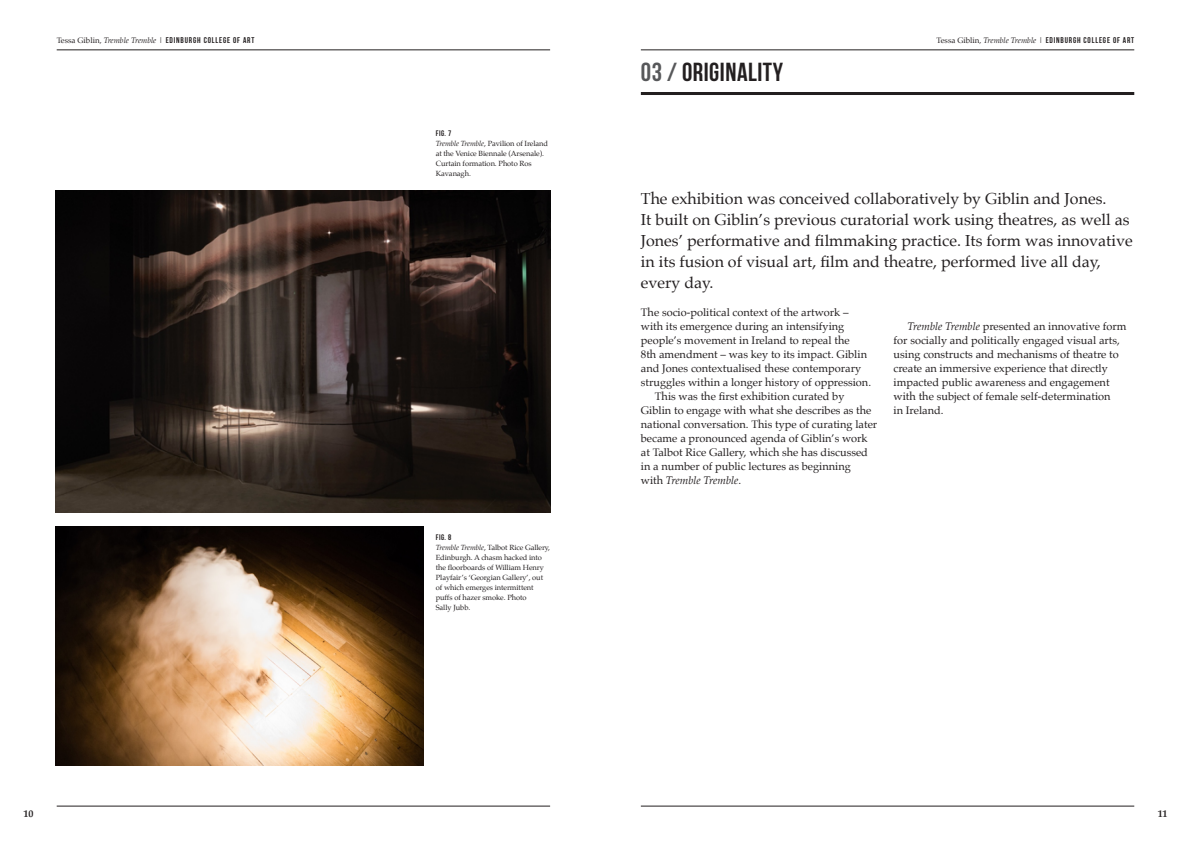
<style>
.page{position:relative;width:1191px;height:842px;background:#fff}
.page>*{position:absolute;margin:0;border:0;box-sizing:border-box;transform-origin:0 0}
._00_HEADERS{font:700 26px "Bebas Neue";letter-spacing:.02em;color:#231f20}
._02_BLACK_INTRO{font:16px/21px "Palatino";color:#231f20}
._01_INDENTED_BODY_CO{font:11px/14px "Palatino";color:#231f20}
._01a_NO_INDENT_BODY{font:11px/14px "Palatino";color:#231f20}
.t1{font:700 10px "Palatino";color:#231f20}
.t2{font:700 8.3px "Bebas Neue";letter-spacing:.1em;color:#231f20}
._04_FIGS{font:700 8px "Bebas Neue";letter-spacing:.06em;color:#231f20}
._03_CAPTIONS{font:7.5px/10px "Palatino";letter-spacing:-.01em;color:#231f20}
.s1{font-family:"Palatino";font-weight:400;font-size:8px}
.s2{font-family:"Palatino";font-weight:400;font-style:italic;font-size:8px}
.s3{color:#57585a}
.s4{font-style:italic}
</style>
<div class="page">
<hr style="left:641px;top:50px;width:493px;height:1px;background:#231f20">
<hr style="left:641px;top:806px;width:493px;height:1px;background:#231f20">
<hr style="left:57px;top:50px;width:493px;height:1px;background:#231f20">
<hr style="left:57px;top:806px;width:493px;height:1px;background:#231f20">
<hr style="left:641px;top:92px;width:493px;height:3px;background:#231f20">
<img style="left:56px;top:526px;width:368px;height:239px">
<img style="left:56px;top:190px;width:494px;height:322px">
<p class="t2" style="left:57px;top:35px;width:199px"><span class="s1">Tessa Giblin</span><span class="s2">, Tremble Tremble</span> <span class="s1">|</span> EDINBURGH COLLEGE OF ART</p>
<p class="t2" style="left:936px;top:35px;width:199px"><span class="s1">Tessa Giblin</span><span class="s2">, Tremble Tremble</span> <span class="s1">|</span> EDINBURGH COLLEGE OF ART</p>
<p class="_00_HEADERS" style="left:641px;top:58px;width:144px"><span class="s3">03 /</span> ORIGINALITY</p>
<p class="_04_FIGS" style="left:436px;top:129px;width:17px">FIG. 7</p>
<p class="_03_CAPTIONS" style="left:436px;top:138px;width:114px"><span class="s4">Tremble Tremble</span>, Pavilion of Ireland at the Venice Biennale (Arsenale).<br>Curtain formation. Photo Ros<br>Kavanagh.</p>
<p class="_04_FIGS" style="left:436px;top:533px;width:17px">FIG. 8</p>
<p class="_03_CAPTIONS" style="left:436px;top:543px;width:116px"><span class="s4">Tremble Tremble</span>, Talbot Rice Gallery,<br>Edinburgh. A chasm hacked into the floorboards of William Henry<br>Playfair’s ‘Georgian Gallery’, out of which emerges intermittent puffs of hazer smoke. Photo<br>Sally Jubb.</p>
<p class="_02_BLACK_INTRO" style="left:641px;top:188px;width:493px">The exhibition was conceived collaboratively by Giblin and Jones.<br>It built on Giblin’s previous curatorial work using theatres, as well as Jones’ performative and filmmaking practice. Its form was innovative in its fusion of visual art, film and theatre, performed live all day, every day.</p>
<p class="_01a_NO_INDENT_BODY" style="left:641px;top:305px;width:232px">The socio-political context of the artwork – with its emergence during an intensifying people’s movement in Ireland to repeal the<br>8th amendment – was key to its impact. Giblin and Jones contextualised these contemporary struggles within a longer history of oppression.</p>
<p class="_01_INDENTED_BODY_CO" style="left:641px;top:389px;width:238px;text-indent:14px">This was the first exhibition curated by Giblin to engage with what she describes as the national conversation. This type of curating later became a pronounced agenda of Giblin’s work at Talbot Rice Gallery, which she has discussed in a number of public lectures as beginning<br>with <span class="s4">Tremble Tremble</span>.</p>
<p class="_01_INDENTED_BODY_CO" style="left:893px;top:319px;width:235px;text-indent:14px"><span class="s4">Tremble Tremble</span> presented an innovative form for socially and politically engaged visual arts, using constructs and mechanisms of theatre to create an immersive experience that directly impacted public awareness and engagement with the subject of female self-determination<br>in Ireland.</p>
<p class="t1" style="left:23px;top:805px;width:11px">10</p>
<p class="t1" style="left:1157px;top:805px;width:11px">11</p>
</div>
